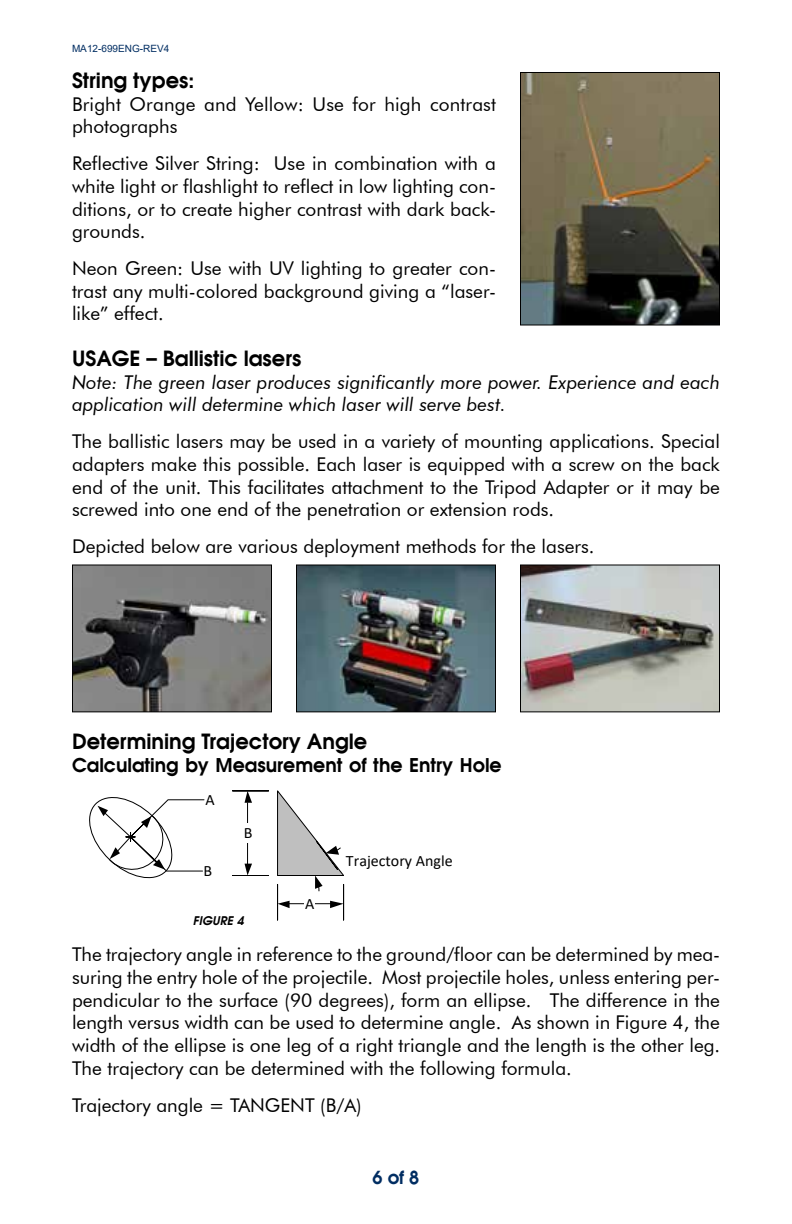
<style>
.page{position:relative;width:792px;height:1224px;background:#fff}
.page>*{position:absolute;margin:0;border:0;box-sizing:border-box;transform-origin:0 0}
.t1{font:700 21px "Avalon";color:#000}
.t2{font:19px/22.8px "Futura BT";color:#000;text-align:justify}
.t3{font:italic 19px/22.8px "Futura BT";color:#000}
.t4{font:700 19px "Avalon";color:#000}
.t5{font:700 18px "Avalon";color:#002d62}
.t6{font:15.8px "Calibri";color:#000}
.t7{font:italic 700 12px "Avalon";color:#000}
.t8{font:10px "Arial";color:#002d62}
</style>
<div class="page">
<svg style="left:89px;top:797px;width:116px;height:82px"></svg>
<div style="left:204px;top:862px;width:9px;height:18px;background:#fff"></div>
<hr style="left:233px;top:875px;width:36px;height:1px;background:#000">
<hr style="left:233px;top:791px;width:36px;height:1px;background:#000">
<hr style="left:247px;top:834px;width:1px;height:31px;background:#000">
<hr style="left:247px;top:803px;width:1px;height:31px;background:#000">
<svg style="left:245px;top:864px;width:7px;height:11px"></svg>
<svg style="left:245px;top:791px;width:7px;height:12px"></svg>
<div style="left:243px;top:824px;width:9px;height:19px;background:#fff"></div>
<hr style="left:277px;top:884px;width:1px;height:36px;background:#000">
<hr style="left:343px;top:884px;width:1px;height:36px;background:#000">
<svg style="left:278px;top:901px;width:65px;height:7px"></svg>
<div style="left:305px;top:895px;width:10px;height:19px;background:#fff"></div>
<svg style="left:277px;top:790px;width:68px;height:101px"></svg>
<img style="left:522px;top:74px;width:196px;height:250px">
<div style="left:520px;top:72px;width:200px;height:254px;border:1px solid #000"></div>
<img style="left:74px;top:566px;width:196px;height:144px">
<div style="left:72px;top:564px;width:200px;height:148px;border:1px solid #000"></div>
<img style="left:298px;top:566px;width:196px;height:144px">
<div style="left:296px;top:564px;width:200px;height:148px;border:1px solid #000"></div>
<img style="left:522px;top:566px;width:196px;height:144px">
<div style="left:520px;top:564px;width:200px;height:148px;border:1px solid #000"></div>
<p class="t8" style="left:72px;top:42px;width:99px">MA12-699ENG-REV4</p>
<p class="t1" style="left:72px;top:66px;width:124px">String types:</p>
<p class="t2" style="left:72px;top:92px;width:426px">Bright Orange and Yellow: Use for high contrast photographs</p>
<p class="t2" style="left:72px;top:152px;width:426px">Reflective Silver String: Use in combination with a white light or flashlight to reflect in low lighting con&shy;ditions, or to create higher contrast with dark back&shy;grounds.</p>
<p class="t2" style="left:72px;top:257px;width:426px">Neon Green: Use with UV lighting to greater con&shy;trast any multi-colored background giving a “laser&shy;like” effect.</p>
<p class="t1" style="left:72px;top:344px;width:231px">USAGE – Ballistic lasers</p>
<p class="t3" style="left:72px;top:370px;width:650px">Note: The green laser produces significantly more power. Experience and each application will determine which laser will serve best.</p>
<p class="t2" style="left:72px;top:430px;width:650px">The ballistic lasers may be used in a variety of mounting applications. Special adapters make this possible. Each laser is equipped with a screw on the back end of the unit. This facilitates attachment to the Tripod Adapter or it may be screwed into one end of the penetration or extension rods.</p>
<p class="t2" style="left:72px;top:535px;width:524px">Depicted below are various deployment methods for the lasers.</p>
<p class="t1" style="left:72px;top:727px;width:297px">Determining Trajectory Angle</p>
<p class="t4" style="left:72px;top:752px;width:431px">Calculating by Measurement of the Entry Hole</p>
<p class="t6" style="left:205px;top:789px;width:11px">A</p>
<p class="t6" style="left:204px;top:860px;width:10px">B</p>
<p class="t6" style="left:244px;top:822px;width:10px">B</p>
<p class="t7" style="left:193px;top:912px;width:53px">FIGURE 4</p>
<p class="t6" style="left:305px;top:893px;width:11px">A</p>
<p class="t6" style="left:346px;top:850px;width:108px">Trajectory Angle</p>
<p class="t2" style="left:72px;top:943px;width:650px">The trajectory angle in reference to the ground/floor can be determined by mea&shy;suring the entry hole of the projectile. Most projectile holes, unless entering per&shy;pendicular to the surface (90 degrees), form an ellipse. The difference in the length versus width can be used to determine angle. As shown in Figure 4, the width of the ellipse is one leg of a right triangle and the length is the other leg.<br>The trajectory can be determined with the following formula.</p>
<p class="t2" style="left:72px;top:1093px;width:291px">Trajectory angle = TANGENT (B/A)</p>
<p class="t5" style="left:373px;top:1165px;width:48px">6 of 8</p>
</div>
